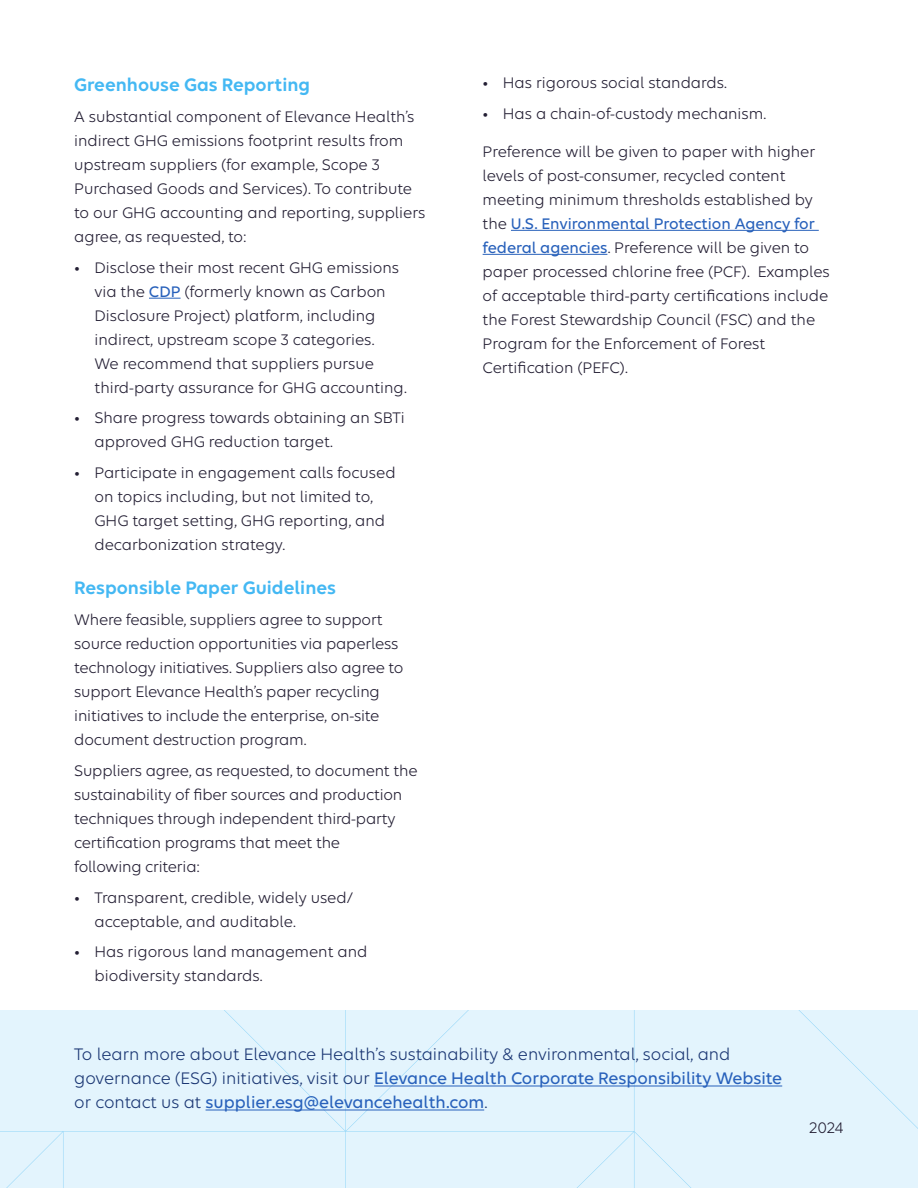
<style>
.page{position:relative;width:918px;height:1188px;background:#fff}
.page>*{position:absolute;margin:0;border:0;box-sizing:border-box;transform-origin:0 0}
.ELV_Subhead{font:600 19.5px "Elevance Sans";color:#44b8f3}
.ELV_Body{font:18px/24px "Elevance Sans";color:#1a3673}
.ELV_Body-2{font:16.5px/24px "Elevance Sans";color:#231e33}
.s1{font-weight:500;color:#2861bb}
</style>
<div class="page">
<div style="left:0;top:1011px;width:918px;height:177px;background:#e3f4fd"></div>
<hr style="left:374px;top:1086px;width:408px;height:1px;background:#2861bb">
<hr style="left:206px;top:1110px;width:278px;height:1px;background:#2861bb">
<hr style="left:149px;top:298px;width:32px;height:1px;background:#2861bb">
<hr style="left:511px;top:230px;width:308px;height:1px;background:#2861bb">
<hr style="left:483px;top:254px;width:124px;height:1px;background:#2861bb">
<p class="ELV_Subhead" style="left:74px;top:73px;width:238px">Greenhouse Gas Reporting</p>
<p class="ELV_Body-2" style="left:74px;top:104px;width:353px">A substantial component of Elevance Health’s indirect GHG emissions footprint results from upstream suppliers (for example, Scope 3<br>Purchased Goods and Services). To contribute to our GHG accounting and reporting, suppliers agree, as requested, to:</p>
<p class="ELV_Body-2" style="left:94px;top:255px;width:314px;text-indent:-20px">• Disclose their most recent GHG emissions via the <span class="s1">CDP</span> (formerly known as Carbon Disclosure Project) platform, including indirect, upstream scope 3 categories.<br>We recommend that suppliers pursue third-party assurance for GHG accounting.</p>
<p class="ELV_Body-2" style="left:94px;top:405px;width:312px;text-indent:-20px">• Share progress towards obtaining an SBTi approved GHG reduction target.</p>
<p class="ELV_Body-2" style="left:94px;top:460px;width:303px;text-indent:-20px">• Participate in engagement calls focused on topics including, but not limited to, GHG target setting, GHG reporting, and decarbonization strategy.</p>
<p class="ELV_Subhead" style="left:74px;top:576px;width:263px">Responsible Paper Guidelines</p>
<p class="ELV_Body-2" style="left:74px;top:607px;width:331px">Where feasible, suppliers agree to support source reduction opportunities via paperless technology initiatives. Suppliers also agree to support Elevance Health’s paper recycling initiatives to include the enterprise, on-site document destruction program.</p>
<p class="ELV_Body-2" style="left:74px;top:758px;width:345px">Suppliers agree, as requested, to document the sustainability of fiber sources and production techniques through independent third-party certification programs that meet the<br>following criteria:</p>
<p class="ELV_Body-2" style="left:94px;top:885px;width:260px;text-indent:-20px">• Transparent, credible, widely used/ acceptable, and auditable.</p>
<p class="ELV_Body-2" style="left:94px;top:939px;width:274px;text-indent:-20px">• Has rigorous land management and biodiversity standards.</p>
<p class="ELV_Body-2" style="left:483px;top:71px;width:246px">• Has rigorous social standards.</p>
<p class="ELV_Body-2" style="left:483px;top:101px;width:285px">• Has a chain-of-custody mechanism.</p>
<p class="ELV_Body-2" style="left:483px;top:139px;width:349px">Preference will be given to paper with higher levels of post-consumer, recycled content meeting minimum thresholds established by the <span class="s1">U.S. Environmental Protection Agency for federal agencies</span>. Preference will be given to paper processed chlorine free (PCF). Examples of acceptable third-party certifications include the Forest Stewardship Council (FSC) and the Program for the Enforcement of Forest Certification (PEFC).</p>
<p class="ELV_Body" style="left:74px;top:1042px;width:709px">To learn more about Elevance Health’s sustainability &amp; environmental, social, and governance (ESG) initiatives, visit our <span class="s1">Elevance Health Corporate Responsibility Website </span>or contact us at <span class="s1">supplier.esg@elevancehealth.com</span>.</p>
<p class="ELV_Body-2" style="left:810px;top:1115px;width:36px">2024</p>
</div>
